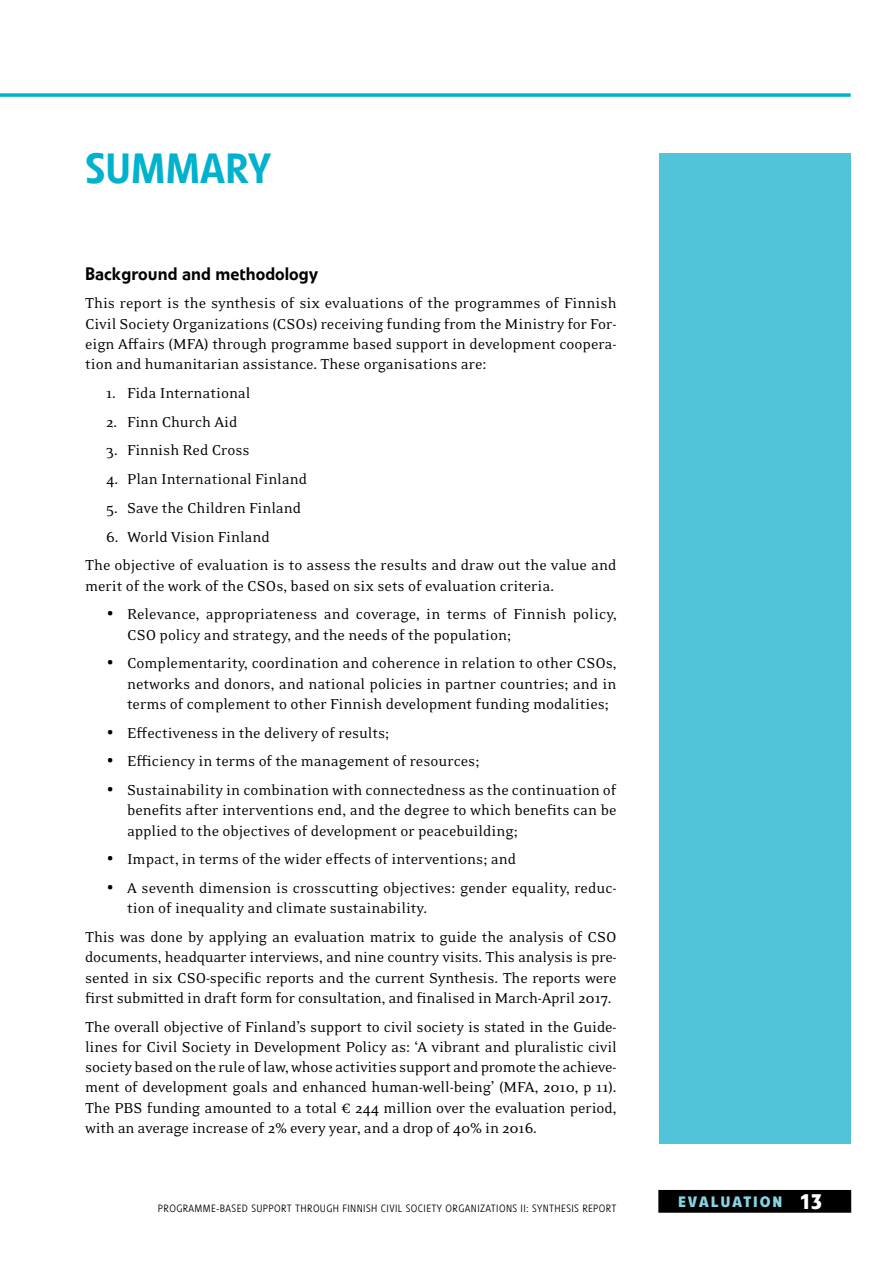
<style>
.page{position:relative;width:893px;height:1263px;background:#fff}
.page>*{position:absolute;margin:0;border:0;box-sizing:border-box;transform-origin:0 0}
.t1{font:500 42px "Veto Com";letter-spacing:-.01em;color:#00b2ce}
.t2{font:500 18px "Veto Com";color:#000}
.t3{font:16.5px/20.2px "Eidetic Neo OT";color:#000;text-align:justify}
.t4{font:700 15px "Veto Com";letter-spacing:.12em;color:#89d3e3;scale:1.05 1}
.t5{font:300 10.5px "Veto Com";letter-spacing:.035em;color:#000}
.s1{font-family:"Veto Com"}
.s2{font-size:21px;color:#fff}
</style>
<div class="page">
<div style="left:659px;top:1191px;width:191px;height:21px;background:#000"></div>
<div style="left:658px;top:1190px;width:193px;height:23px;border:2px solid #000"></div>
<div style="left:659px;top:153px;width:191px;height:991px;background:#52c4da"></div>
<hr style="left:0;top:94px;width:850px;height:3px;background:#00b2ce">
<h1 class="t1" style="left:85px;top:142px;width:188px">SUMMARY</h1>
<p class="t2" style="left:85px;top:262px;width:235px">Background and methodology</p>
<p class="t3" style="left:85px;top:294px;width:533px">This report is the synthesis of six evaluations of the programmes of Finnish Civil Society Organizations (CSOs) receiving funding from the Ministry for For&shy;eign Affairs (MFA) through programme based support in development coopera&shy;tion and humanitarian assistance. These organisations are:</p>
<p class="t3" style="left:106px;top:383px;width:146px">1. Fida International</p>
<p class="t3" style="left:106px;top:412px;width:133px">2. Finn Church Aid</p>
<p class="t3" style="left:106px;top:441px;width:145px">3. Finnish Red Cross</p>
<p class="t3" style="left:106px;top:469px;width:203px">4. Plan International Finland</p>
<p class="t3" style="left:106px;top:498px;width:197px">5. Save the Children Finland</p>
<p class="t3" style="left:85px;top:523px;width:533px;line-height:28.8px;text-indent:21px">6. World Vision Finland<br>The objective of evaluation is to assess the results and draw out the value and</p>
<p class="t3" style="left:85px;top:576px;width:471px">merit of the work of the CSOs, based on six sets of evaluation criteria.</p>
<p class="t3" style="left:127px;top:605px;width:491px;text-indent:-21px"><span class="s1">•</span> Relevance, appropriateness and coverage, in terms of Finnish policy,<br>CSO policy and strategy, and the needs of the population;</p>
<p class="t3" style="left:127px;top:654px;width:491px;text-indent:-21px"><span class="s1">•</span> Complementarity, coordination and coherence in relation to other CSOs, networks and donors, and national policies in partner countries; and in terms of complement to other Finnish development funding modalities;</p>
<p class="t3" style="left:106px;top:723px;width:285px"><span class="s1">•</span> Effectiveness in the delivery of results;</p>
<p class="t3" style="left:106px;top:752px;width:375px"><span class="s1">•</span> Efficiency in terms of the management of resources;</p>
<p class="t3" style="left:127px;top:780px;width:491px;text-indent:-21px"><span class="s1">•</span> Sustainability in combination with connectedness as the continuation of benefits after interventions end, and the degree to which benefits can be applied to the objectives of development or peacebuilding;</p>
<p class="t3" style="left:106px;top:850px;width:412px"><span class="s1">•</span> Impact, in terms of the wider effects of interventions; and</p>
<p class="t3" style="left:127px;top:878px;width:491px;text-indent:-21px"><span class="s1">•</span> A seventh dimension is crosscutting objectives: gender equality, reduc&shy;tion of inequality and climate sustainability.</p>
<p class="t3" style="left:85px;top:927px;width:533px">This was done by applying an evaluation matrix to guide the analysis of CSO documents, headquarter interviews, and nine country visits. This analysis is pre&shy;sented in six CSO-specific reports and the current Synthesis. The reports were first submitted in draft form for consultation, and finalised in March-April 2017.</p>
<p class="t3" style="left:85px;top:1017px;width:533px">The overall objective of Finland’s support to civil society is stated in the Guide&shy;lines for Civil Society in Development Policy as: ‘A vibrant and pluralistic civil society based on the rule of law, whose activities support and promote the achieve&shy;ment of development goals and enhanced human-well-being’ (MFA, 2010, p 11).<br>The PBS funding amounted to a total € 244 million over the evaluation period, with an average increase of 2% every year, and a drop of 40% in 2016.</p>
<p class="t5" style="left:158px;top:1202px;width:460px">PROGRAMME-BASED SUPPORT THROUGH FINNISH CIVIL SOCIETY ORGANIZATIONS II: SYNTHESIS REPORT</p>
<p class="t4" style="left:678px;top:1192px;width:139px">EVALUATION <span class="s2">13</span></p>
</div>
